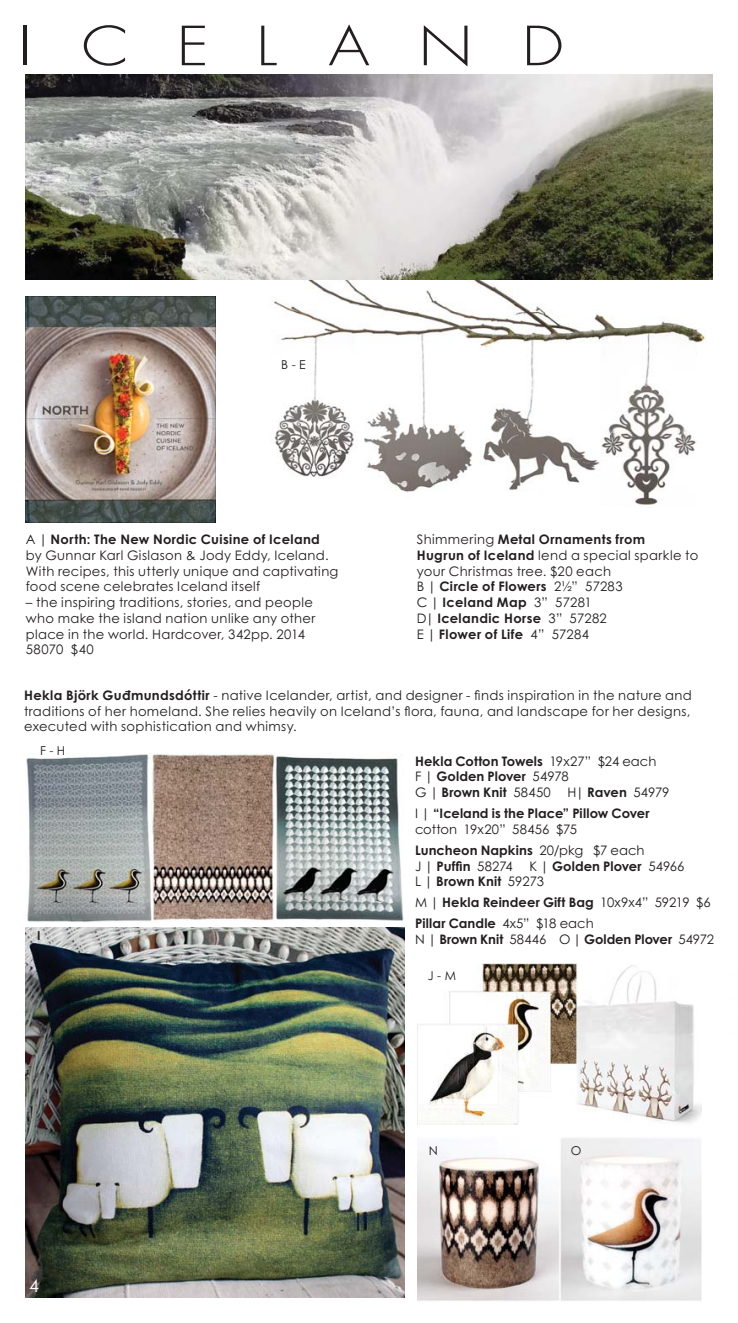
<style>
.page{position:relative;width:738px;height:1323px;background:#fff}
.page>*{position:absolute;margin:0;border:0;box-sizing:border-box;transform-origin:0 0}
.t1{font:300 52.5px "Futura";letter-spacing:.765em;color:#231f20;scale:1.22 1}
.t2{font:17.5px "Century Gothic";color:#fff}
.t3{font:13.12px/15.8px "Century Gothic";letter-spacing:.025em;color:#231f20}
.t4{font:700 13.12px/15.8px "Century Gothic";letter-spacing:.005em;color:#231f20}
.t5{font:12.25px "Century Gothic";color:#231f20}
.t6{font:700 12.25px "Century Gothic";color:#231f20}
.s1{font-weight:700}
.s2{font-weight:400}
</style>
<div class="page">
<img style="left:26px;top:753px;width:378px;height:169px">
<img style="left:26px;top:927px;width:378px;height:371px">
<img style="left:26px;top:297px;width:189px;height:225px">
<img style="left:274px;top:280px;width:431px;height:225px">
<img style="left:26px;top:74px;width:686px;height:206px">
<img style="left:417px;top:1138px;width:284px;height:163px">
<img style="left:417px;top:964px;width:284px;height:161px">
<p class="t1" style="left:19px;top:16px;width:448px">ICELAND</p>
<p class="t5" style="left:281px;top:360px;width:26px">B - E</p>
<p class="t3" style="left:26px;top:533px;width:314px">A | <span class="s1">North: The New Nordic Cuisine of Iceland </span>by Gunnar Karl Gislason &amp; Jody Eddy, Iceland.<br>With recipes, this utterly unique and captivating food scene celebrates Iceland itself</p>
<p class="t3" style="left:26px;top:596px;width:291px">– the inspiring traditions, stories, and people who make the island nation unlike any other place in the world. Hardcover, 342pp. 2014<br>58070 $40</p>
<p class="t3" style="left:416px;top:533px;width:283px">Shimmering <span class="s1">Metal Ornaments from<br>Hugrun of Iceland</span> lend a special sparkle to your Christmas tree. $20 each<br>B | <span class="s1">Circle of Flowers</span> 2½” 57283<br>C | <span class="s1">Iceland Map</span> 3” 57281<br>D| <span class="s1">Icelandic Horse</span> 3” 57282<br>E | <span class="s1">Flower of Life</span> 4” 57284</p>
<p class="t3" style="left:24px;top:689px;width:668px;text-align:justify"><span class="s1">Hekla Björk Guđmundsdóttir</span> - native Icelander, artist, and designer - finds inspiration in the nature and traditions of her homeland. She relies heavily on Iceland’s flora, fauna, and landscape for her designs, executed with sophistication and whimsy.</p>
<p class="t5" style="left:40px;top:746px;width:27px">F - H</p>
<p class="t6" style="left:37px;top:931px;width:5px">I</p>
<p class="t2" style="left:29px;top:1279px;width:11px">4</p>
<p class="t4" style="left:415px;top:754px;width:242px">Hekla Cotton Towels <span class="s2">19x27” $24 each<br>F |</span> Golden Plover <span class="s2">54978<br>G |</span> Brown Knit <span class="s2">58450</span></p>
<p class="t4" style="left:415px;top:783px;width:256px;line-height:21px;text-indent:152px"><span class="s2">H|</span> Raven <span class="s2">54979<br>I |</span> “Iceland is the Place” Pillow Cover</p>
<p class="t3" style="left:415px;top:820px;width:231px;line-height:21px">cotton 19x20” 58456 $75<br><span class="s1">Luncheon Napkins</span> 20/pkg $7 each</p>
<p class="t3" style="left:415px;top:859px;width:99px">J | <span class="s1">Puffin</span> 58274</p>
<p class="t4" style="left:415px;top:859px;width:270px;text-indent:114px"><span class="s2">K |</span> Golden Plover <span class="s2">54966<br>L |</span> Brown Knit <span class="s2">59273</span></p>
<p class="t4" style="left:415px;top:894px;width:297px;line-height:21px"><span class="s2">M |</span> Hekla Reindeer Gift Bag <span class="s2">10x9x4” 59219 $6<br></span>Pillar Candle <span class="s2">4x5” $18 each</span></p>
<p class="t4" style="left:415px;top:933px;width:300px"><span class="s2">N |</span> Brown Knit <span class="s2">58446 O |</span> Golden Plover <span class="s2">54972</span></p>
<p class="t5" style="left:427px;top:971px;width:30px">J - M</p>
<p class="t5" style="left:428px;top:1146px;width:11px">N</p>
<p class="t5" style="left:570px;top:1146px;width:12px">O</p>
</div>
